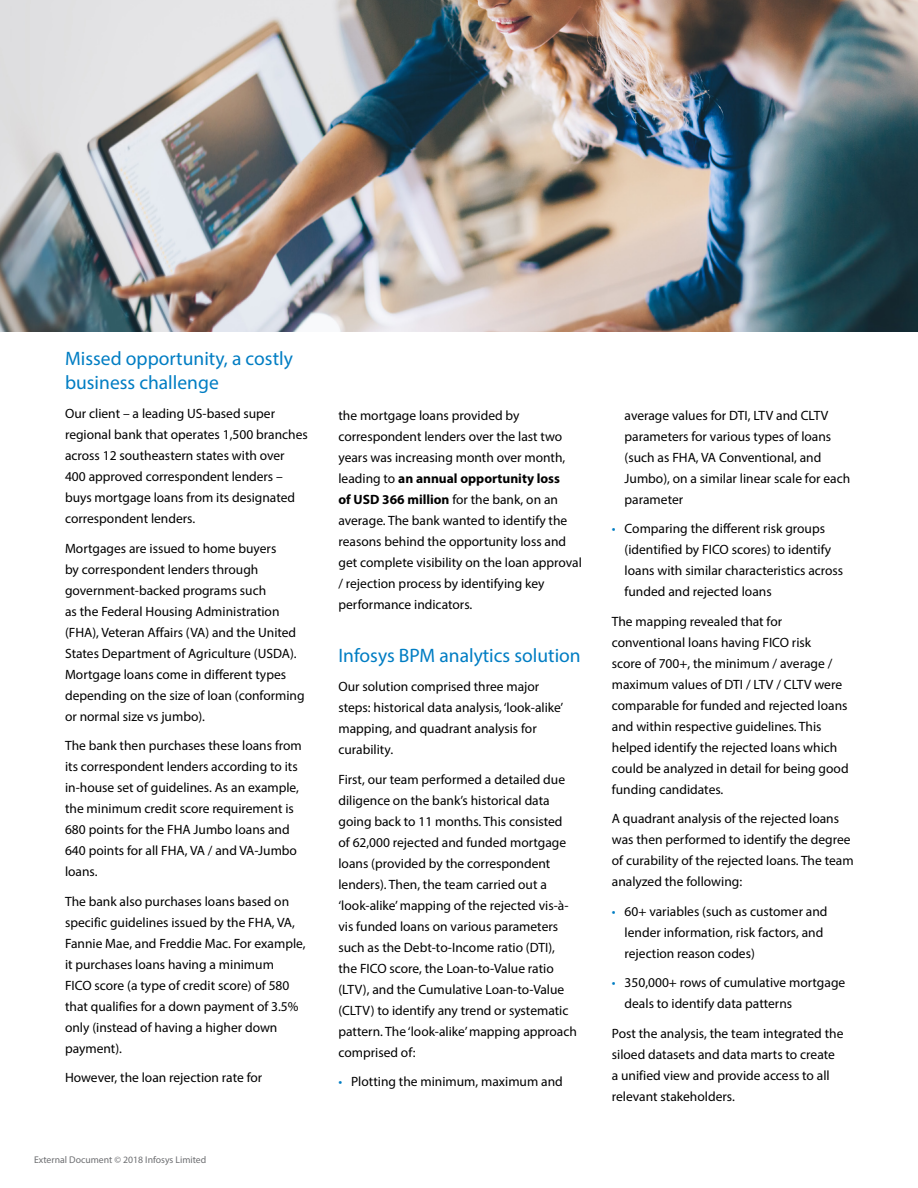
<style>
.page{position:relative;width:918px;height:1188px;background:#fff}
.page>*{position:absolute;margin:0;border:0;box-sizing:border-box;transform-origin:0 0}
.t1{font:19.5px/23.4px "Myriad Pro";color:#007dc3}
.t2{font:13.5px/21px "Myriad Pro";color:#000}
.t3{font:9.75px "Myriad Pro";color:#6d6e71}
.s1{font-weight:700}
.s2{color:#007dc3}
</style>
<div class="page">
<img style="left:0;top:0;width:918px;height:331px">
<h1 class="t1" style="left:65px;top:347px;width:229px">Missed opportunity, a costly business challenge</h1>
<p class="t2" style="left:65px;top:403px;width:244px">Our client – a leading US-based super regional bank that operates 1,500 branches across 12 southeastern states with over 400 approved correspondent lenders – buys mortgage loans from its designated correspondent lenders.</p>
<p class="t2" style="left:65px;top:537px;width:241px">Mortgages are issued to home buyers<br>by correspondent lenders through government-backed programs such<br>as the Federal Housing Administration (FHA), Veteran Affairs (VA) and the United States Department of Agriculture (USDA).<br>Mortgage loans come in different types depending on the size of loan (conforming or normal size vs jumbo).</p>
<p class="t2" style="left:65px;top:735px;width:238px">The bank then purchases these loans from its correspondent lenders according to its in-house set of guidelines. As an example, the minimum credit score requirement is 680 points for the FHA Jumbo loans and 640 points for all FHA, VA / and VA-Jumbo loans.</p>
<p class="t2" style="left:65px;top:890px;width:242px">The bank also purchases loans based on specific guidelines issued by the FHA, VA, Fannie Mae, and Freddie Mac. For example, it purchases loans having a minimum<br>FICO score (a type of credit score) of 580 that qualifies for a down payment of 3.5% only (instead of having a higher down payment).</p>
<p class="t2" style="left:65px;top:1067px;width:199px">However, the loan rejection rate for</p>
<p class="t3" style="left:34px;top:1154px;width:174px">External Document © 2018 Infosys Limited</p>
<p class="t2" style="left:338px;top:405px;width:245px">the mortgage loans provided by correspondent lenders over the last two years was increasing month over month, leading to <span class="s1">an annual opportunity loss<br>of USD 366 million</span> for the bank, on an average. The bank wanted to identify the reasons behind the opportunity loss and get complete visibility on the loan approval / rejection process by identifying key performance indicators.</p>
<h1 class="t1" style="left:338px;top:643px;width:244px">Infosys BPM analytics solution</h1>
<p class="t2" style="left:338px;top:676px;width:226px">Our solution comprised three major steps: historical data analysis, ‘look-alike’ mapping, and quadrant analysis for curability.</p>
<p class="t2" style="left:338px;top:769px;width:240px">First, our team performed a detailed due diligence on the bank’s historical data going back to 11 months. This consisted of 62,000 rejected and funded mortgage loans (provided by the correspondent lenders). Then, the team carried out a ‘look-alike’ mapping of the rejected vis-à&shy;vis funded loans on various parameters such as the Debt-to-Income ratio (DTI), the FICO score, the Loan-to-Value ratio (LTV), and the Cumulative Loan-to-Value (CLTV) to identify any trend or systematic pattern. The ‘look-alike’ mapping approach comprised of:</p>
<p class="t2" style="left:338px;top:1071px;width:226px"><span class="s2">•</span> Plotting the minimum, maximum and</p>
<p class="t2" style="left:625px;top:404px;width:227px">average values for DTI, LTV and CLTV parameters for various types of loans (such as FHA, VA Conventional, and<br>Jumbo), on a similar linear scale for each parameter</p>
<p class="t2" style="left:625px;top:518px;width:220px;text-indent:-13px"><span class="s2">•</span> Comparing the different risk groups (identified by FICO scores) to identify loans with similar characteristics across funded and rejected loans</p>
<p class="t2" style="left:612px;top:611px;width:238px">The mapping revealed that for conventional loans having FICO risk<br>score of 700+, the minimum / average / maximum values of DTI / LTV / CLTV were comparable for funded and rejected loans and within respective guidelines. This helped identify the rejected loans which could be analyzed in detail for being good funding candidates.</p>
<p class="t2" style="left:612px;top:808px;width:243px">A quadrant analysis of the rejected loans was then performed to identify the degree of curability of the rejected loans. The team analyzed the following:</p>
<p class="t2" style="left:625px;top:901px;width:204px;text-indent:-13px"><span class="s2">•</span> 60+ variables (such as customer and lender information, risk factors, and rejection reason codes)</p>
<p class="t2" style="left:625px;top:972px;width:222px;text-indent:-13px"><span class="s2">•</span> 350,000+ rows of cumulative mortgage deals to identify data patterns</p>
<p class="t2" style="left:612px;top:1023px;width:233px">Post the analysis, the team integrated the siloed datasets and data marts to create a unified view and provide access to all relevant stakeholders.</p>
</div>
